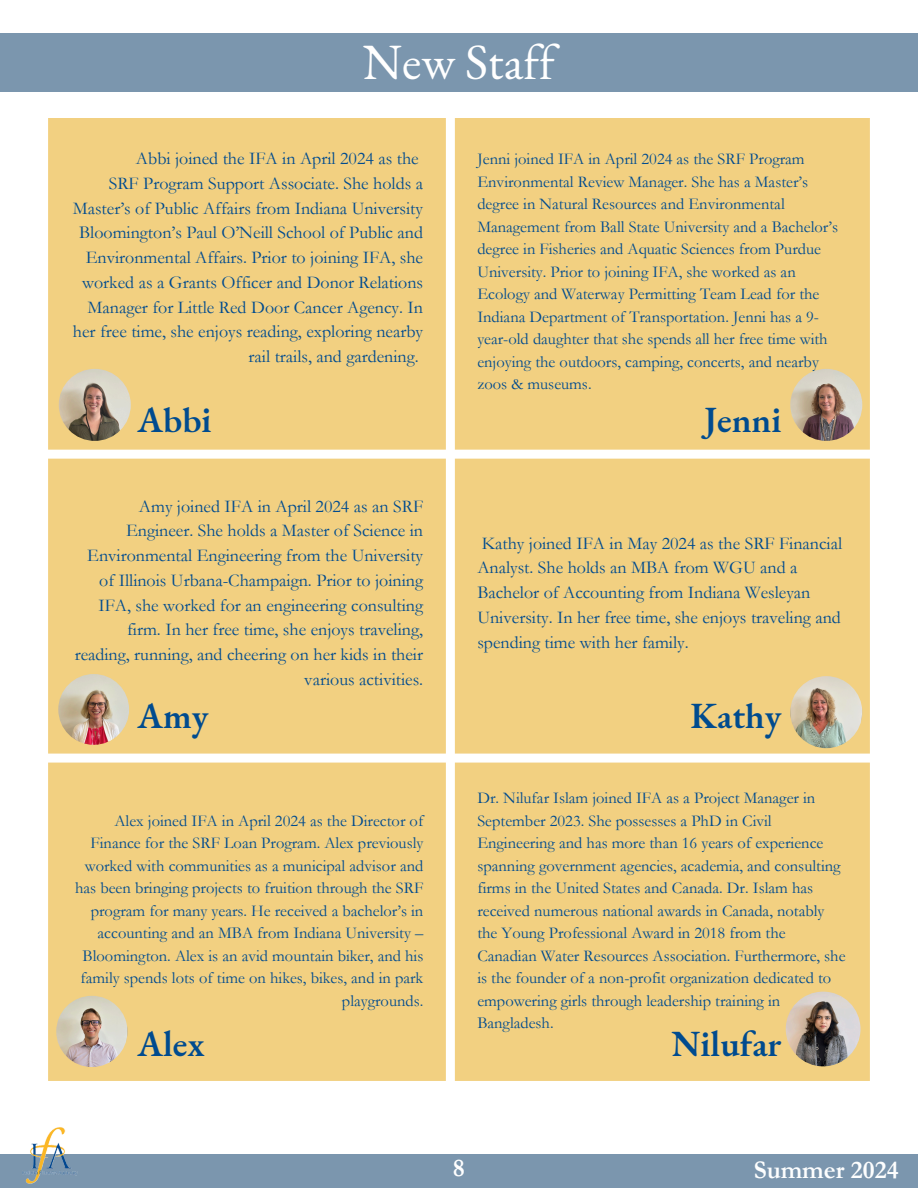
<style>
.page{position:relative;width:918px;height:1188px;background:#fff}
.page>*{position:absolute;margin:0;border:0;box-sizing:border-box;transform-origin:0 0}
.t1{font:49.5px "EB Garamond";color:#fff}
.t2{font:600 36px "EB Garamond";color:#004b8f}
.t3{font:700 25.65px "Garamond";color:#fff}
.t4{font:700 25.5px "Garamond";color:#fdfefe}
.t5{font:18px/24.8px "Garamond";color:#004b8f;text-align:right}
.t6{font:16.5px/22.5px "Garamond";color:#004b8f}
</style>
<div class="page">
<div style="left:48px;top:118px;width:822px;height:963px;background:#f2d081"></div>
<img style="left:790px;top:369px;width:72px;height:72px;border-radius:50%">
<div style="left:0;top:33px;width:918px;height:59px;background:#7b96ae"></div>
<div style="left:0;top:1154px;width:918px;height:34px;background:#7b96ae"></div>
<img style="left:22px;top:1127px;width:56px;height:57px">
<img style="left:59px;top:369px;width:72px;height:72px;border-radius:50%">
<img style="left:790px;top:676px;width:72px;height:72px;border-radius:50%">
<img style="left:58px;top:674px;width:71px;height:71px;border-radius:50%">
<img style="left:56px;top:996px;width:72px;height:71px;border-radius:50%">
<img style="left:786px;top:992px;width:75px;height:74px;border-radius:50%">
<p class="t1" style="left:363px;top:29px;width:194px">New Staff</p>
<h1 class="t5" style="left:136px;top:146px;width:284px">Abbi joined the IFA in April 2024 as the</h1>
<p class="t5" style="left:73px;top:171px;width:352px">SRF Program Support Associate. She holds a Master’s of Public Affairs from Indiana University Bloomington’s Paul O’Neill School of Public and Environmental Affairs. Prior to joining IFA, she worked as a Grants Officer and Donor Relations Manager for Little Red Door Cancer Agency. In her free time, she enjoys reading, exploring nearby rail trails, and gardening.</p>
<h2 class="t2" style="left:138px;top:396px;width:76px">Abbi</h2>
<p class="t5" style="left:75px;top:494px;width:350px">Amy joined IFA in April 2024 as an SRF Engineer. She holds a Master of Science in Environmental Engineering from the University of Illinois Urbana-Champaign. Prior to joining IFA, she worked for an engineering consulting firm. In her free time, she enjoys traveling, reading, running, and cheering on her kids in their various activities.</p>
<p class="t2" style="left:138px;top:691px;width:73px">Amy</p>
<p class="t6" style="left:75px;top:809px;width:350px;text-align:right">Alex joined IFA in April 2024 as the Director of Finance for the SRF Loan Program. Alex previously worked with communities as a municipal advisor and has been bringing projects to fruition through the SRF program for many years. He received a bachelor’s in accounting and an MBA from Indiana University – Bloomington. Alex is an avid mountain biker, and his family spends lots of time on hikes, bikes, and in park playgrounds.</p>
<h2 class="t2" style="left:138px;top:1019px;width:69px">Alex</h2>
<p class="t6" style="left:477px;top:148px;width:362px">Jenni joined IFA in April 2024 as the SRF Program Environmental Review Manager. She has a Master’s degree in Natural Resources and Environmental Management from Ball State University and a Bachelor’s degree in Fisheries and Aquatic Sciences from Purdue University. Prior to joining IFA, she worked as an Ecology and Waterway Permitting Team Lead for the Indiana Department of Transportation. Jenni has a 9- year-old daughter that she spends all her free time with enjoying the outdoors, camping, concerts, and nearby zoos &amp; museums.</p>
<h2 class="t2" style="left:704px;top:396px;width:79px">Jenni</h2>
<p class="t5" style="left:477px;top:531px;width:366px;text-align:left">Kathy joined IFA in May 2024 as the SRF Financial Analyst. She holds an MBA from WGU and a Bachelor of Accounting from Indiana Wesleyan University. In her free time, she enjoys traveling and spending time with her family.</p>
<p class="t2" style="left:691px;top:691px;width:93px">Kathy</p>
<p class="t6" style="left:477px;top:787px;width:370px">Dr. Nilufar Islam joined IFA as a Project Manager in September 2023. She possesses a PhD in Civil Engineering and has more than 16 years of experience spanning government agencies, academia, and consulting firms in the United States and Canada. Dr. Islam has received numerous national awards in Canada, notably the Young Professional Award in 2018 from the Canadian Water Resources Association. Furthermore, she is the founder of a non-profit organization dedicated to empowering girls through leadership training in Bangladesh.</p>
<h2 class="t2" style="left:672px;top:1019px;width:111px">Nilufar</h2>
<h2 class="t3" style="left:453px;top:1154px;width:13px">8</h2>
<h2 class="t4" style="left:754px;top:1156px;width:146px">Summer 2024</h2>
</div>
